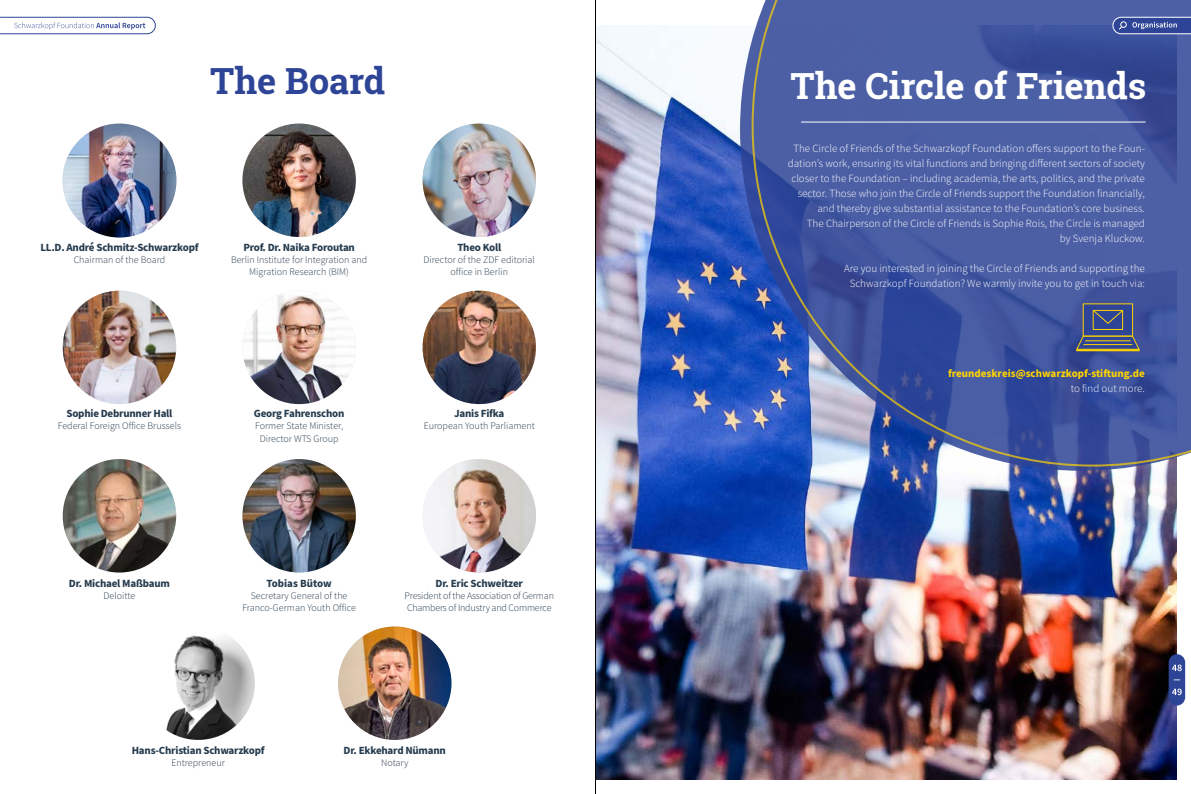
<style>
.page{position:relative;width:1191px;height:794px;background:#fff}
.page>*{position:absolute;margin:0;border:0;box-sizing:border-box;transform-origin:0 0}
.t1{font:700 36px "Roboto Slab";color:#fff}
.t2{font:700 36px "Roboto Slab";color:#2e4496}
.t3{font:300 11px/15px "Source Sans Pro";color:#fff;text-align:right}
.t4{font:700 11px "Source Sans Pro";letter-spacing:-.02em;color:#273c4e}
.t5{font:700 11px "Source Sans Pro";color:#ffd300}
.t6{font:700 11px "Source Sans Pro";color:#273c4e}
.t7{font:300 10px/12px "Source Sans Pro";color:#273c4e;text-align:center}
.t8{font:300 10px/12px "Source Sans Pro";letter-spacing:-.02em;color:#273c4e}
</style>
<div class="page">
<img style="left:596px;top:26px;width:580px;height:754px">
<svg style="left:740px;top:26px;width:437px;height:445px"></svg>
<svg style="left:751px;top:0;width:440px;height:466px;background:#485ca3"></svg>
<img style="left:62px;top:124px;width:114px;height:113px;border-radius:57px">
<img style="left:242px;top:124px;width:114px;height:113px;border-radius:57px">
<img style="left:422px;top:124px;width:114px;height:113px;border-radius:57px">
<img style="left:242px;top:459px;width:114px;height:113px;border-radius:57px">
<img style="left:422px;top:459px;width:114px;height:113px;border-radius:57px">
<img style="left:63px;top:459px;width:113px;height:113px;border-radius:57px">
<img style="left:242px;top:291px;width:114px;height:113px;border-radius:57px">
<img style="left:63px;top:291px;width:113px;height:113px;border-radius:57px">
<img style="left:422px;top:291px;width:114px;height:113px;border-radius:57px">
<img style="left:166px;top:635px;width:89px;height:105px">
<img style="left:338px;top:626px;width:113px;height:114px;border-radius:57px">
<hr style="left:801px;top:122px;width:344px;height:1px;background:#fff">
<div style="left:1082px;top:303px;width:51px;height:33px;background:#2e4496;border:1px solid #ffd300"></div>
<svg style="left:1075px;top:335px;width:65px;height:15px"></svg>
<hr style="left:1076px;top:349px;width:63px;height:2px;background:#ffd300">
<hr style="left:1085px;top:340px;width:45px;height:1px;background:#ffd300">
<hr style="left:1083px;top:344px;width:49px;height:1px;background:#ffd300">
<div style="left:1092px;top:310px;width:31px;height:20px;background:#2e4496;border:1px solid #ffd300"></div>
<svg style="left:1092px;top:309px;width:32px;height:15px"></svg>
<div style="left:1168px;top:654px;width:17px;height:51px;background:#2e4496;border-radius:8px"></div>
<svg style="left:1172px;top:688px;width:9px;height:7px"></svg>
<svg style="left:1172px;top:664px;width:9px;height:7px"></svg>
<svg style="left:1112px;top:17px;width:79px;height:17px"></svg>
<svg style="left:0;top:17px;width:155px;height:17px"></svg>
<hr style="left:595px;top:0;width:1px;height:794px;background:#000">
<h1 class="t2" style="left:210px;top:57px;width:176px">The Board</h1>
<p class="t4" style="left:40px;top:239px;width:160px">LL.D. André Schmitz-Schwarzkopf</p>
<p class="t7" style="left:74px;top:253px;width:93px">Chairman of the Board</p>
<p class="t4" style="left:243px;top:239px;width:113px">Prof. Dr. Naika Foroutan</p>
<p class="t7" style="left:231px;top:253px;width:138px">Berlin Institute for Integration and<br>Migration Research (BIM)</p>
<p class="t4" style="left:66px;top:406px;width:107px">Sophie Debrunner Hall</p>
<p class="t7" style="left:58px;top:420px;width:125px">Federal Foreign Office Brussels</p>
<p class="t4" style="left:254px;top:406px;width:92px">Georg Fahrenschon</p>
<p class="t7" style="left:255px;top:420px;width:90px">Former State Minister,<br>Director WTS Group</p>
<p class="t4" style="left:457px;top:240px;width:45px">Theo Koll</p>
<p class="t7" style="left:423px;top:254px;width:113px">Director of the ZDF editorial office in Berlin</p>
<p class="t4" style="left:454px;top:406px;width:52px">Janis Fifka</p>
<p class="t7" style="left:424px;top:420px;width:113px">European Youth Parliament</p>
<p class="t4" style="left:69px;top:575px;width:103px">Dr. Michael Maßbaum</p>
<p class="t7" style="left:103px;top:589px;width:33px">Deloitte</p>
<p class="t6" style="left:266px;top:575px;width:67px">Tobias Bütow</p>
<p class="t7" style="left:242px;top:589px;width:115px">Secretary General of the<br>Franco-German Youth Office</p>
<p class="t4" style="left:435px;top:575px;width:89px">Dr. Eric Schweitzer</p>
<p class="t8" style="left:404px;top:589px;width:151px">President of the Association of German<br>Chambers of Industry and Commerce</p>
<p class="t4" style="left:132px;top:742px;width:134px">Hans-Christian Schwarzkopf</p>
<p class="t7" style="left:171px;top:756px;width:55px">Entrepreneur</p>
<p class="t4" style="left:343px;top:742px;width:104px">Dr. Ekkehard Nümann</p>
<p class="t7" style="left:381px;top:756px;width:29px">Notary</p>
<h1 class="t1" style="left:790px;top:61px;width:357px">The Circle of Friends</h1>
<p class="t3" style="left:788px;top:141px;width:359px">The Circle of Friends of the Schwarzkopf Foundation offers support to the Foun&shy;dation’s work, ensuring its vital functions and bringing different sectors of society closer to the Foundation – including academia, the arts, politics, and the private sector. Those who join the Circle of Friends support the Foundation financially, and thereby give substantial assistance to the Foundation’s core business.<br>The Chairperson of the Circle of Friends is Sophie Rois, the Circle is managed<br>by Svenja Kluckow.</p>
<p class="t3" style="left:844px;top:261px;width:302px;text-align:center">Are you interested in joining the Circle of Friends and supporting the<br>Schwarzkopf Foundation? We warmly invite you to get in touch via:</p>
<p class="t5" style="left:948px;top:366px;width:198px">freundeskreis@schwarzkopf-stiftung.de</p>
<p class="t3" style="left:1070px;top:381px;width:76px">to find out more.</p>
</div>
